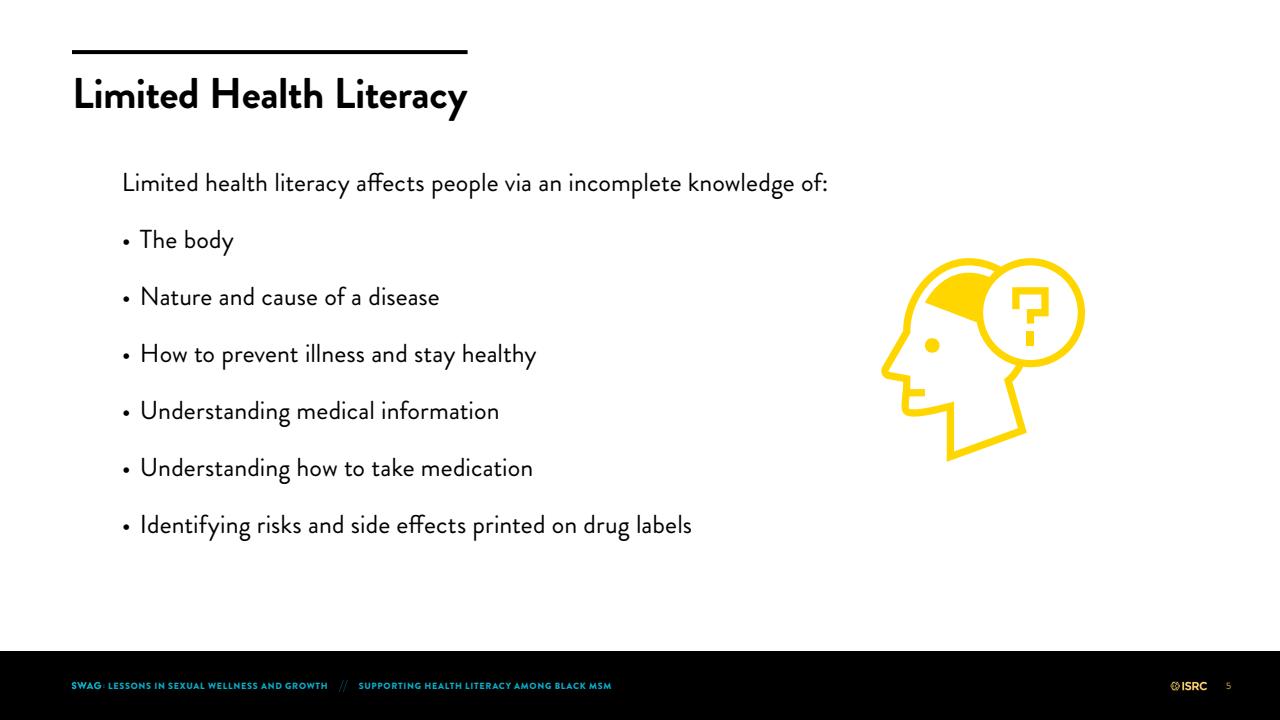
<style>
.page{position:relative;width:1280px;height:720px;background:#fff}
.page>*{position:absolute;margin:0;border:0;box-sizing:border-box;transform-origin:0 0}
.Slide_Title{font:700 43px "Brandon Grotesque";letter-spacing:-.015em;color:#000}
.Slide_Text_No_Bullet{font:26px "Brandon Grotesque";color:#000}
.t1{font:900 9px "Brandon Grotesque";letter-spacing:.08em;color:#0cabc7}
.t2{font:9px "Brandon Text";color:#fdbb50}
.s1{font-weight:100;font-size:17px}
</style>
<div class="page">
<div style="left:0;top:651px;width:1280px;height:69px;background:#000"></div>
<img style="left:1170px;top:681px;width:37px;height:10px">
<svg style="left:72px;top:682px;width:29px;height:7px"></svg>
<svg style="left:72px;top:50px;width:396px;height:4px;background:#060606"></svg>
<svg style="left:881px;top:258px;width:204px;height:204px"></svg>
<svg style="left:1012px;top:287px;width:37px;height:37px"></svg>
<div style="left:1027px;top:331px;width:7px;height:14px;background:#ffd600"></div>
<p class="Slide_Title" style="left:72px;top:63px;width:397px">Limited Health Literacy</p>
<p class="Slide_Text_No_Bullet" style="left:122px;top:164px;width:708px">Limited health literacy affects people via an incomplete knowledge of:</p>
<p class="Slide_Text_No_Bullet" style="left:122px;top:221px;width:114px">• The body</p>
<p class="Slide_Text_No_Bullet" style="left:122px;top:278px;width:320px">• Nature and cause of a disease</p>
<p class="Slide_Text_No_Bullet" style="left:122px;top:335px;width:416px">• How to prevent illness and stay healthy</p>
<p class="Slide_Text_No_Bullet" style="left:122px;top:392px;width:379px">• Understanding medical information</p>
<p class="Slide_Text_No_Bullet" style="left:122px;top:449px;width:413px">• Understanding how to take medication</p>
<p class="Slide_Text_No_Bullet" style="left:122px;top:506px;width:572px">• Identifying risks and side effects printed on drug labels</p>
<p class="t1" style="left:103px;top:680px;width:510px"><sup>:</sup> LESSONS IN SEXUAL WELLNESS AND GROWTH <span class="s1">//</span> SUPPORTING HEALTH LITERACY AMONG BLACK MSM</p>
<p class="t2" style="left:1226px;top:680px;width:7px">5</p>
</div>
